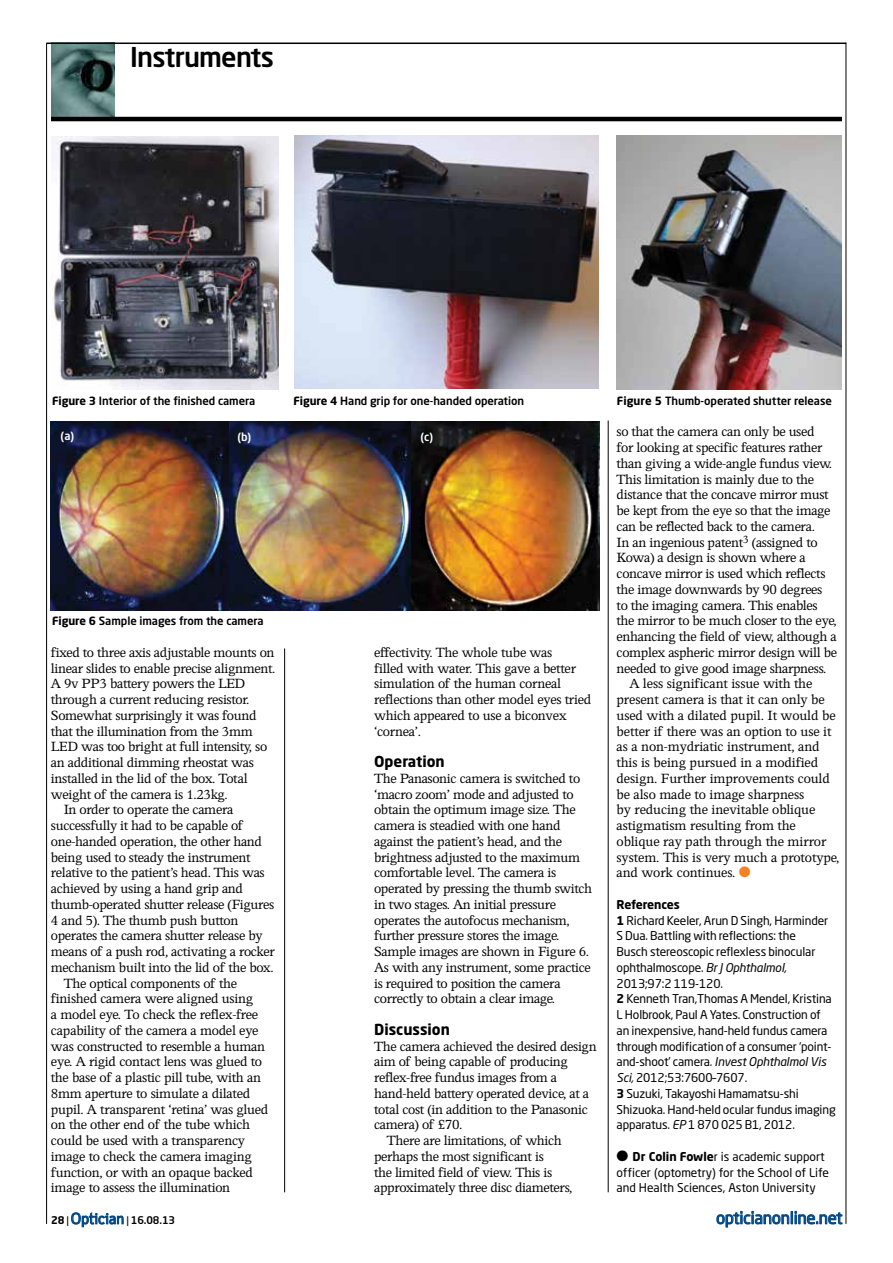
<style>
.page{position:relative;width:893px;height:1263px;background:#fff}
.page>*{position:absolute;margin:0;border:0;box-sizing:border-box;transform-origin:0 0}
.t1{font:500 27px "Neo Sans Std";letter-spacing:-.03em;color:#000}
.t2{font:16.5px "Neo Sans Std";letter-spacing:-.01em;color:#004785}
.t3{font:15px/15.8px "Perrywood MT Std";letter-spacing:-.025em;color:#000}
.t4{font:15px "Felbridge Std";letter-spacing:.01em;color:#004785;scale:.91 1}
.t5{font:700 15px "Neo Sans Std";color:#000}
.t6{font:12px/15.8px "Neo Sans Std";letter-spacing:-.01em;color:#000}
.t7{font:500 11.25px "Neo Sans Std";letter-spacing:-.005em;color:#000}
.t8{font:500 11.25px "Neo Sans Std";color:#fff}
.s1{font-weight:700}
.s2{color:#f58220}
.s3{font-style:italic}
.s4{font-family:"Neo Sans Std";font-weight:700;font-size:10.5px;color:#000}
.s5{font-family:"Neo Sans Std";font-size:10.5px;color:#000}
.s6{font-family:"Neo Sans Std";font-weight:500;font-size:10.5px;color:#000}
</style>
<div class="page">
<img style="left:51px;top:44px;width:64px;height:73px">
<hr style="left:46px;top:43px;width:1px;height:1181px;background:#000">
<hr style="left:51px;top:117px;width:791px;height:4px;background:#000">
<hr style="left:46px;top:43px;width:800px;height:1px;background:#000">
<svg style="left:716px;top:1211px;width:127px;height:17px"></svg>
<svg style="left:71px;top:1212px;width:53px;height:15px"></svg>
<hr style="left:846px;top:43px;width:1px;height:1181px;background:#000">
<hr style="left:284px;top:648px;width:1px;height:544px;background:#000">
<hr style="left:608px;top:420px;width:1px;height:772px;background:#000">
<img style="left:51px;top:137px;width:227px;height:252px">
<img style="left:295px;top:135px;width:303px;height:254px">
<img style="left:617px;top:135px;width:225px;height:254px">
<img style="left:51px;top:422px;width:360px;height:189px">
<img style="left:411px;top:422px;width:188px;height:189px">
<h1 class="t1" style="left:130px;top:40px;width:145px">Instruments</h1>
<p class="t7" style="left:52px;top:394px;width:205px"><span class="s1">Figure 3</span> Interior of the finished camera</p>
<p class="t7" style="left:293px;top:394px;width:232px"><span class="s1">Figure 4</span> Hand grip for one-handed operation</p>
<p class="t7" style="left:617px;top:394px;width:217px"><span class="s1">Figure 5</span> Thumb-operated shutter release</p>
<p class="t8" style="left:61px;top:429px;width:15px">(a)</p>
<p class="t8" style="left:237px;top:429px;width:15px">(b)</p>
<p class="t8" style="left:421px;top:429px;width:14px">(c)</p>
<p class="t7" style="left:52px;top:614px;width:213px"><span class="s1">Figure 6</span> Sample images from the camera</p>
<p class="t3" style="left:51px;top:644px;width:225px">fixed to three axis adjustable mounts on</p>
<p class="t3" style="left:51px;top:660px;width:226px">linear slides to enable precise alignment.</p>
<p class="t3" style="left:51px;top:676px;width:196px">A 9v PP3 battery powers the LED</p>
<p class="t3" style="left:51px;top:691px;width:200px">through a current reducing resistor.</p>
<p class="t3" style="left:51px;top:707px;width:207px">Somewhat surprisingly it was found</p>
<p class="t3" style="left:51px;top:723px;width:203px">that the illumination from the 3mm</p>
<p class="t3" style="left:51px;top:739px;width:218px">LED was too bright at full intensity, so</p>
<p class="t3" style="left:51px;top:754px;width:204px">an additional dimming rheostat was</p>
<p class="t3" style="left:51px;top:770px;width:198px">installed in the lid of the box. Total</p>
<p class="t3" style="left:51px;top:786px;width:178px">weight of the camera is 1.23kg.</p>
<p class="t3" style="left:64px;top:802px;width:171px">In order to operate the camera</p>
<p class="t3" style="left:51px;top:817px;width:193px">successfully it had to be capable of</p>
<p class="t3" style="left:51px;top:833px;width:213px">one-handed operation, the other hand</p>
<p class="t3" style="left:51px;top:849px;width:201px">being used to steady the instrument</p>
<p class="t3" style="left:51px;top:865px;width:215px">relative to the patient’s head. This was</p>
<p class="t3" style="left:51px;top:880px;width:194px">achieved by using a hand grip and</p>
<p class="t3" style="left:51px;top:896px;width:225px">thumb-operated shutter release (Figures</p>
<p class="t3" style="left:51px;top:912px;width:189px">4 and 5). The thumb push button</p>
<p class="t3" style="left:51px;top:928px;width:213px">operates the camera shutter release by</p>
<p class="t3" style="left:51px;top:943px;width:225px">means of a push rod, activating a rocker</p>
<p class="t3" style="left:51px;top:959px;width:224px">mechanism built into the lid of the box.</p>
<p class="t3" style="left:64px;top:975px;width:175px">The optical components of the</p>
<p class="t3" style="left:51px;top:991px;width:204px">finished camera were aligned using</p>
<p class="t3" style="left:51px;top:1006px;width:209px">a model eye. To check the reflex-free</p>
<p class="t3" style="left:51px;top:1022px;width:209px">capability of the camera a model eye</p>
<p class="t3" style="left:51px;top:1038px;width:216px">was constructed to resemble a human</p>
<p class="t3" style="left:51px;top:1054px;width:213px">eye. A rigid contact lens was glued to</p>
<p class="t3" style="left:51px;top:1069px;width:212px">the base of a plastic pill tube, with an</p>
<p class="t3" style="left:51px;top:1085px;width:201px">8mm aperture to simulate a dilated</p>
<p class="t3" style="left:51px;top:1101px;width:219px">pupil. A transparent ‘retina’ was glued</p>
<p class="t3" style="left:51px;top:1117px;width:201px">on the other end of the tube which</p>
<p class="t3" style="left:51px;top:1132px;width:195px">could be used with a transparency</p>
<p class="t3" style="left:51px;top:1148px;width:202px">image to check the camera imaging</p>
<p class="t3" style="left:51px;top:1164px;width:204px">function, or with an opaque backed</p>
<p class="t3" style="left:51px;top:1180px;width:181px">image to assess the illumination</p>
<p class="t3" style="left:374px;top:644px;width:219px">effectivity. The whole tube was<br>filled with water. This gave a better simulation of the human corneal reflections than other model eyes tried which appeared to use a biconvex ‘cornea’.</p>
<p class="t5" style="left:374px;top:752px;width:72px">Operation</p>
<p class="t3" style="left:374px;top:770px;width:219px">The Panasonic camera is switched to ‘macro zoom’ mode and adjusted to obtain the optimum image size. The camera is steadied with one hand against the patient’s head, and the brightness adjusted to the maximum comfortable level. The camera is operated by pressing the thumb switch in two stages. An initial pressure operates the autofocus mechanism, further pressure stores the image.<br>Sample images are shown in Figure 6.<br>As with any instrument, some practice is required to position the camera correctly to obtain a clear image.</p>
<p class="t5" style="left:374px;top:1020px;width:77px">Discussion</p>
<p class="t3" style="left:374px;top:1038px;width:224px">The camera achieved the desired design</p>
<p class="t3" style="left:374px;top:1054px;width:195px">aim of being capable of producing</p>
<p class="t3" style="left:374px;top:1069px;width:185px">reflex-free fundus images from a</p>
<p class="t3" style="left:374px;top:1085px;width:217px">hand-held battery operated device, at a</p>
<p class="t3" style="left:374px;top:1101px;width:215px">total cost (in addition to the Panasonic</p>
<p class="t3" style="left:374px;top:1117px;width:90px">camera) of £70.</p>
<p class="t3" style="left:387px;top:1132px;width:176px">There are limitations, of which</p>
<p class="t3" style="left:374px;top:1148px;width:171px">perhaps the most significant is</p>
<p class="t3" style="left:374px;top:1164px;width:180px">the limited field of view. This is</p>
<p class="t3" style="left:374px;top:1180px;width:200px">approximately three disc diameters,</p>
<p class="t3" style="left:617px;top:424px;width:200px">so that the camera can only be used</p>
<p class="t3" style="left:617px;top:440px;width:208px">for looking at specific features rather</p>
<p class="t3" style="left:617px;top:455px;width:217px">than giving a wide-angle fundus view.</p>
<p class="t3" style="left:617px;top:471px;width:199px">This limitation is mainly due to the</p>
<p class="t3" style="left:617px;top:487px;width:214px">distance that the concave mirror must</p>
<p class="t3" style="left:617px;top:503px;width:215px">be kept from the eye so that the image</p>
<p class="t3" style="left:617px;top:518px;width:200px">can be reflected back to the camera.</p>
<p class="t3" style="left:617px;top:534px;width:203px">In an ingenious patent<sup>3</sup> (assigned to</p>
<p class="t3" style="left:617px;top:550px;width:191px">Kowa) a design is shown where a</p>
<p class="t3" style="left:617px;top:565px;width:210px">concave mirror is used which reflects</p>
<p class="t3" style="left:617px;top:581px;width:207px">the image downwards by 90 degrees</p>
<p class="t3" style="left:617px;top:597px;width:203px">to the imaging camera. This enables</p>
<p class="t3" style="left:617px;top:613px;width:222px">the mirror to be much closer to the eye,</p>
<p class="t3" style="left:617px;top:628px;width:222px">enhancing the field of view, although a</p>
<p class="t3" style="left:617px;top:644px;width:222px">complex aspheric mirror design will be</p>
<p class="t3" style="left:617px;top:660px;width:211px">needed to give good image sharpness.</p>
<p class="t3" style="left:629px;top:676px;width:185px">A less significant issue with the</p>
<p class="t3" style="left:617px;top:691px;width:210px">present camera is that it can only be</p>
<p class="t3" style="left:617px;top:707px;width:221px">used with a dilated pupil. It would be</p>
<p class="t3" style="left:617px;top:723px;width:216px">better if there was an option to use it</p>
<p class="t3" style="left:617px;top:739px;width:205px">as a non-mydriatic instrument, and</p>
<p class="t3" style="left:617px;top:754px;width:203px">this is being pursued in a modified</p>
<p class="t3" style="left:617px;top:770px;width:215px">design. Further improvements could</p>
<p class="t3" style="left:617px;top:786px;width:189px">be also made to image sharpness</p>
<p class="t3" style="left:617px;top:802px;width:200px">by reducing the inevitable oblique</p>
<p class="t3" style="left:617px;top:817px;width:181px">astigmatism resulting from the</p>
<p class="t3" style="left:617px;top:833px;width:211px">oblique ray path through the mirror</p>
<p class="t3" style="left:617px;top:849px;width:224px">system. This is very much a prototype,</p>
<p class="t3" style="left:617px;top:865px;width:136px">and work continues. <span class="s2">●</span></p>
<p class="t6" style="left:617px;top:896px;width:221px"><span class="s1">References<br>1</span> Richard Keeler, Arun D Singh, Harminder S Dua. Battling with reflections: the<br>Busch stereoscopic reflexless binocular ophthalmoscope. <span class="s3">Br J Ophthalmol, </span>2013;97:2 119-120.<br><span class="s1">2</span> Kenneth Tran,Thomas A Mendel, Kristina L Holbrook, Paul A Yates. Construction of an inexpensive, hand-held fundus camera through modification of a consumer ‘point&shy;and-shoot’ camera. <span class="s3">Invest Ophthalmol Vis Sci,</span> 2012;53:7600–7607.<br><span class="s1">3</span> Suzuki, Takayoshi Hamamatsu-shi Shizuoka. Hand-held ocular fundus imaging apparatus. <span class="s3">EP</span> 1 870 025 B1, 2012.</p>
<p class="t6" style="left:617px;top:1148px;width:214px">● <span class="s1">Dr Colin Fowle</span>r is academic support officer (optometry) for the School of Life and Health Sciences, Aston University</p>
<p class="t4" style="left:51px;top:1209px;width:138px"><span class="s4">28</span> <span class="s5">|</span> Optician <span class="s5">|</span> <span class="s6">16.08.13</span></p>
<p class="t2" style="left:716px;top:1208px;width:128px">opticianonline.net</p>
</div>
